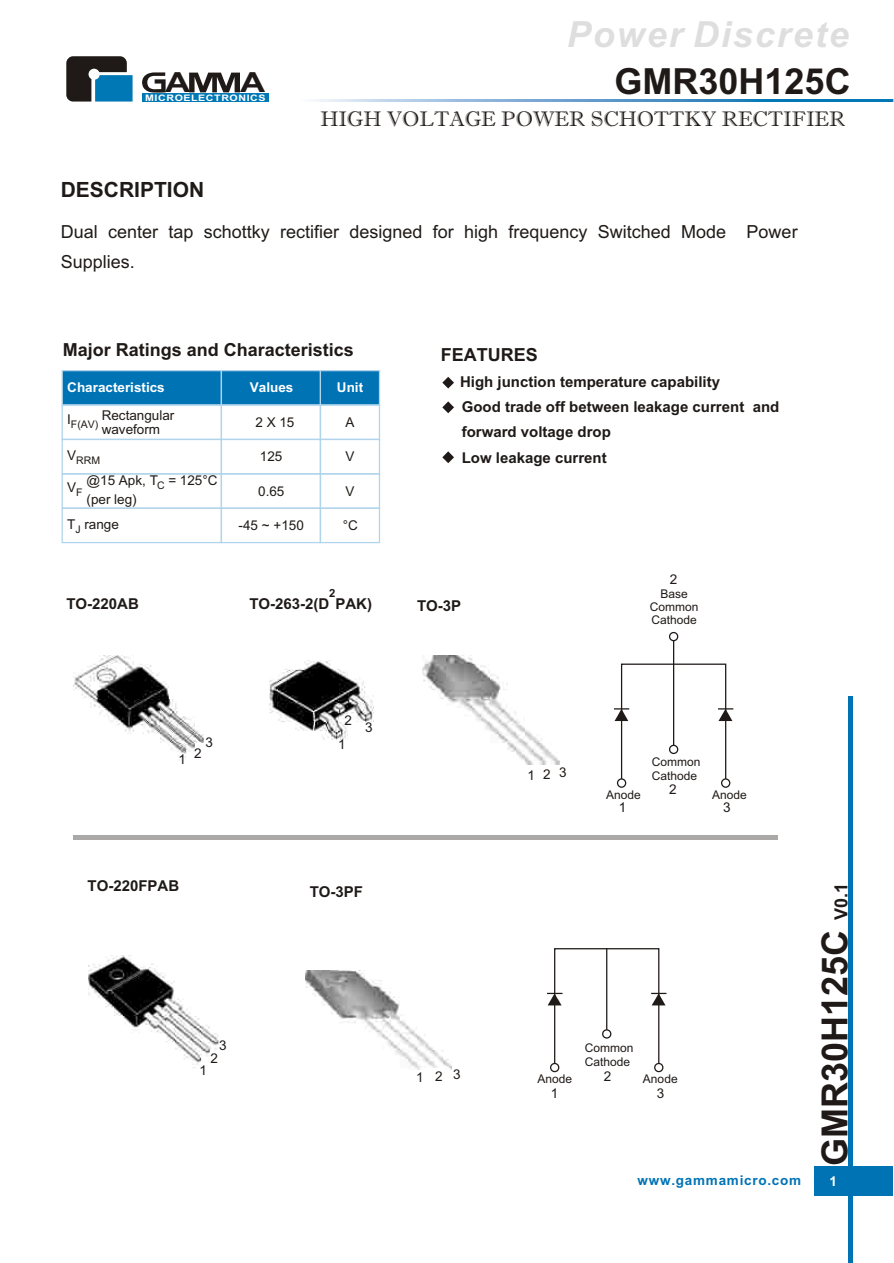
<style>
.page{position:relative;width:894px;height:1263px;background:#fff}
.page>*{position:absolute;margin:0;border:0;box-sizing:border-box;transform-origin:0 0}
.t1{font:700 36px "Arial CE";color:#1f1a17}
.t2{font:italic 700 36px "Arial";letter-spacing:.055em;color:#dedede}
.t3{font:700 27.75px "Arial";color:#1f1a17;scale:1.26 1}
.t4{font:21px "Imprint MT Shadow";color:#1f1a17}
.t5{font:700 21px "Arial CE";color:#1f1a17}
.t6{font:18px/30.2px "Arial CE";color:#1f1a17}
.t7{font:700 18px "Arial CE";color:#1f1a17}
.t8{font:700 15px/25.2px "Arial CE";color:#1f1a17}
.t9{font:13.5px/14.4px "Arial CE";color:#1f1a17}
.t10{font:700 13.5px "Arial CE";color:#fff}
.t11{font:700 13.5px "Arial CE";letter-spacing:.055em;color:#0073b5}
.t12{font:12px/13.4px "Arial CE";color:#1f1a17}
.t13{font:700 11.25px "Arial CE";color:#1f1a17}
.t14{font:10.5px "Arial CE";color:#1f1a17}
.t15{font:700 9px "Arial CE";letter-spacing:.055em;color:#fff;scale:1.19 1}
.s1{font-family:"Arial";font-size:18px}
</style>
<div class="page">
<div style="left:62px;top:370px;width:160px;height:36px;background:#0073b5;border:1px solid #b0d4eb"></div>
<div style="left:221px;top:370px;width:100px;height:36px;background:#0073b5;border:1px solid #b0d4eb"></div>
<div style="left:320px;top:370px;width:60px;height:36px;background:#0073b5;border:1px solid #b0d4eb"></div>
<div style="left:62px;top:404px;width:160px;height:36px;border:1px solid #b0d4eb"></div>
<div style="left:221px;top:404px;width:100px;height:36px;border:1px solid #b0d4eb"></div>
<div style="left:320px;top:404px;width:60px;height:36px;border:1px solid #b0d4eb"></div>
<div style="left:62px;top:439px;width:160px;height:36px;border:1px solid #b0d4eb"></div>
<div style="left:221px;top:439px;width:100px;height:36px;border:1px solid #b0d4eb"></div>
<div style="left:320px;top:439px;width:60px;height:36px;border:1px solid #b0d4eb"></div>
<div style="left:62px;top:473px;width:160px;height:36px;border:1px solid #b0d4eb"></div>
<div style="left:221px;top:473px;width:100px;height:36px;border:1px solid #b0d4eb"></div>
<div style="left:320px;top:473px;width:60px;height:36px;border:1px solid #b0d4eb"></div>
<div style="left:62px;top:508px;width:160px;height:35px;border:1px solid #b0d4eb"></div>
<div style="left:221px;top:508px;width:100px;height:35px;border:1px solid #b0d4eb"></div>
<div style="left:320px;top:508px;width:60px;height:35px;border:1px solid #b0d4eb"></div>
<div style="left:621px;top:664px;width:105px;height:116px;border:1px solid #1f1a17"></div>
<hr style="left:673px;top:640px;width:1px;height:105px;background:#1f1a17">
<div style="left:669px;top:632px;width:9px;height:9px;border:1px solid #1f1a17;border-radius:50%"></div>
<div style="left:617px;top:778px;width:9px;height:10px;border:1px solid #1f1a17;border-radius:50%"></div>
<div style="left:721px;top:778px;width:9px;height:10px;border:1px solid #1f1a17;border-radius:50%"></div>
<div style="left:669px;top:745px;width:9px;height:9px;border:1px solid #1f1a17;border-radius:50%"></div>
<svg style="left:614px;top:708px;width:15px;height:13px"></svg>
<svg style="left:718px;top:708px;width:15px;height:13px"></svg>
<div style="left:554px;top:948px;width:105px;height:116px;border:1px solid #1f1a17"></div>
<hr style="left:606px;top:948px;width:1px;height:82px;background:#1f1a17">
<div style="left:550px;top:1063px;width:9px;height:9px;border:1px solid #1f1a17;border-radius:50%"></div>
<div style="left:654px;top:1063px;width:9px;height:9px;border:1px solid #1f1a17;border-radius:50%"></div>
<div style="left:602px;top:1029px;width:9px;height:10px;border:1px solid #1f1a17;border-radius:50%"></div>
<svg style="left:547px;top:993px;width:15px;height:12px"></svg>
<svg style="left:651px;top:993px;width:15px;height:12px"></svg>
<hr style="left:73px;top:835px;width:705px;height:4px;background:#aba8a8">
<img style="left:73px;top:655px;width:131px;height:103px">
<img style="left:88px;top:956px;width:131px;height:112px">
<img style="left:269px;top:661px;width:105px;height:79px">
<div style="left:814px;top:1166px;width:79px;height:30px;background:#0073b5"></div>
<div style="left:848px;top:697px;width:5px;height:566px;background:#0073b5"></div>
<img style="left:305px;top:971px;width:146px;height:98px">
<img style="left:422px;top:655px;width:138px;height:109px">
<svg style="left:442px;top:377px;width:12px;height:11px"></svg>
<svg style="left:442px;top:401px;width:12px;height:12px"></svg>
<svg style="left:442px;top:451px;width:12px;height:12px"></svg>
<svg style="left:66px;top:56px;width:67px;height:46px;background:#375b6c"></svg>
<svg style="left:142px;top:72px;width:24px;height:21px"></svg>
<svg style="left:189px;top:73px;width:51px;height:19px"></svg>
<div style="left:142px;top:93px;width:126px;height:9px;background:#0078b5"></div>
<hr style="left:797px;top:99px;width:96px;height:3px;background:#0078b5">
<img style="left:315px;top:99px;width:482px;height:3px">
<h1 class="t2" style="left:567px;top:21px;width:284px">Power Discrete</h1>
<h2 class="t3" style="left:165px;top:72px;width:21px">A</h2>
<h2 class="t3" style="left:240px;top:72px;width:21px">A</h2>
<h1 class="t1" style="left:615px;top:68px;width:238px">GMR30H125C</h1>
<p class="t15" style="left:145px;top:94px;width:103px">MICROELECTRONICS</p>
<h3 class="t4" style="left:320px;top:111px;width:526px">HIGH VOLTAGE POWER SCHOTTKY RECTIFIER</h3>
<h3 class="t5" style="left:61px;top:182px;width:145px">DESCRIPTION</h3>
<p class="t6" style="left:61px;top:219px;width:738px">Dual center tap schottky rectifier designed for high frequency Switched Mode Power<br>Supplies.</p>
<p class="t7" style="left:63px;top:343px;width:293px">Major Ratings and Characteristics</p>
<p class="t10" style="left:67px;top:382px;width:99px">Characteristics</p>
<p class="t10" style="left:250px;top:382px;width:45px">Values</p>
<p class="t10" style="left:337px;top:382px;width:28px">Unit</p>
<p class="t14" style="left:67px;top:421px;width:33px"><sup>I</sup>F(AV)</p>
<p class="t9" style="left:102px;top:409px;width:74px">Rectangular waveform</p>
<p class="t14" style="left:67px;top:456px;width:34px"><sup>V</sup>RRM</p>
<p class="t9" style="left:67px;top:482px;width:17px">V<sub>F</sub></p>
<p class="t9" style="left:87px;top:472px;width:133px;line-height:18.6px">@15 Apk, T<sub>C</sub> = 125°C (per leg)</p>
<p class="t9" style="left:67px;top:518px;width:53px">T range</p>
<p class="t9" style="left:255px;top:416px;width:41px">2 X 15</p>
<p class="t9" style="left:260px;top:451px;width:24px">125</p>
<p class="t9" style="left:345px;top:416px;width:11px">A</p>
<p class="t9" style="left:346px;top:451px;width:11px">V</p>
<p class="t9" style="left:346px;top:485px;width:11px">V</p>
<p class="t9" style="left:343px;top:520px;width:17px">°C</p>
<p class="t9" style="left:258px;top:485px;width:28px">0.65</p>
<p class="t9" style="left:239px;top:519px;width:67px">-45 ~ +150</p>
<p class="t14" style="left:75px;top:525px;width:7px">J</p>
<p class="t8" style="left:66px;top:592px;width:74px">TO-220AB</p>
<p class="t13" style="left:329px;top:589px;width:8px">2</p>
<p class="t8" style="left:249px;top:592px;width:124px">TO-263-2(D PAK)</p>
<p class="t9" style="left:178px;top:754px;width:9px">1</p>
<p class="t9" style="left:205px;top:737px;width:9px">3</p>
<p class="t9" style="left:194px;top:747px;width:9px">2</p>
<p class="t9" style="left:344px;top:714px;width:9px">2</p>
<p class="t9" style="left:338px;top:739px;width:9px">1</p>
<p class="t9" style="left:365px;top:722px;width:9px">3</p>
<p class="t8" style="left:88px;top:875px;width:93px">TO-220FPAB</p>
<p class="t8" style="left:310px;top:881px;width:55px">TO-3PF</p>
<p class="t9" style="left:219px;top:1039px;width:9px">3</p>
<p class="t9" style="left:210px;top:1053px;width:9px">2</p>
<p class="t9" style="left:200px;top:1065px;width:9px">1</p>
<p class="t7" style="left:441px;top:348px;width:99px">FEATURES</p>
<p class="t8" style="left:460px;top:371px;width:321px">High junction temperature capability<br>Good trade off between leakage current and forward voltage drop<br>Low leakage current</p>
<p class="t8" style="left:417px;top:595px;width:46px">TO-3P</p>
<p class="t9" style="left:416px;top:1070px;width:46px">123</p>
<p class="t9" style="left:670px;top:573px;width:9px">2</p>
<p class="t12" style="left:650px;top:588px;width:50px;text-align:center">Base<br>Common<br>Cathode</p>
<p class="t9" style="left:527px;top:768px;width:41px">123</p>
<p class="t12" style="left:606px;top:789px;width:36px">Anode</p>
<p class="t9" style="left:619px;top:802px;width:9px">1</p>
<p class="t12" style="left:652px;top:756px;width:50px">Common<br>Cathode</p>
<p class="t9" style="left:669px;top:784px;width:9px">2</p>
<p class="t12" style="left:712px;top:789px;width:36px">Anode</p>
<p class="t9" style="left:723px;top:801px;width:9px">3</p>
<p class="t12" style="left:537px;top:1073px;width:36px">Anode</p>
<p class="t9" style="left:551px;top:1088px;width:9px">1</p>
<p class="t12" style="left:585px;top:1042px;width:50px">Common<br>Cathode</p>
<p class="t9" style="left:604px;top:1070px;width:9px">2</p>
<p class="t12" style="left:643px;top:1073px;width:36px">Anode</p>
<p class="t9" style="left:657px;top:1087px;width:9px">3</p>
<h1 class="t1" style="left:821px;top:1166px;width:285px;rotate:-90deg">GMR30H125C <span class="s1">V0.1</span></h1>
<p class="t11" style="left:638px;top:1175px;width:165px">www.gammamicro.com</p>
<p class="t10" style="left:830px;top:1176px;width:9px">1</p>
</div>
